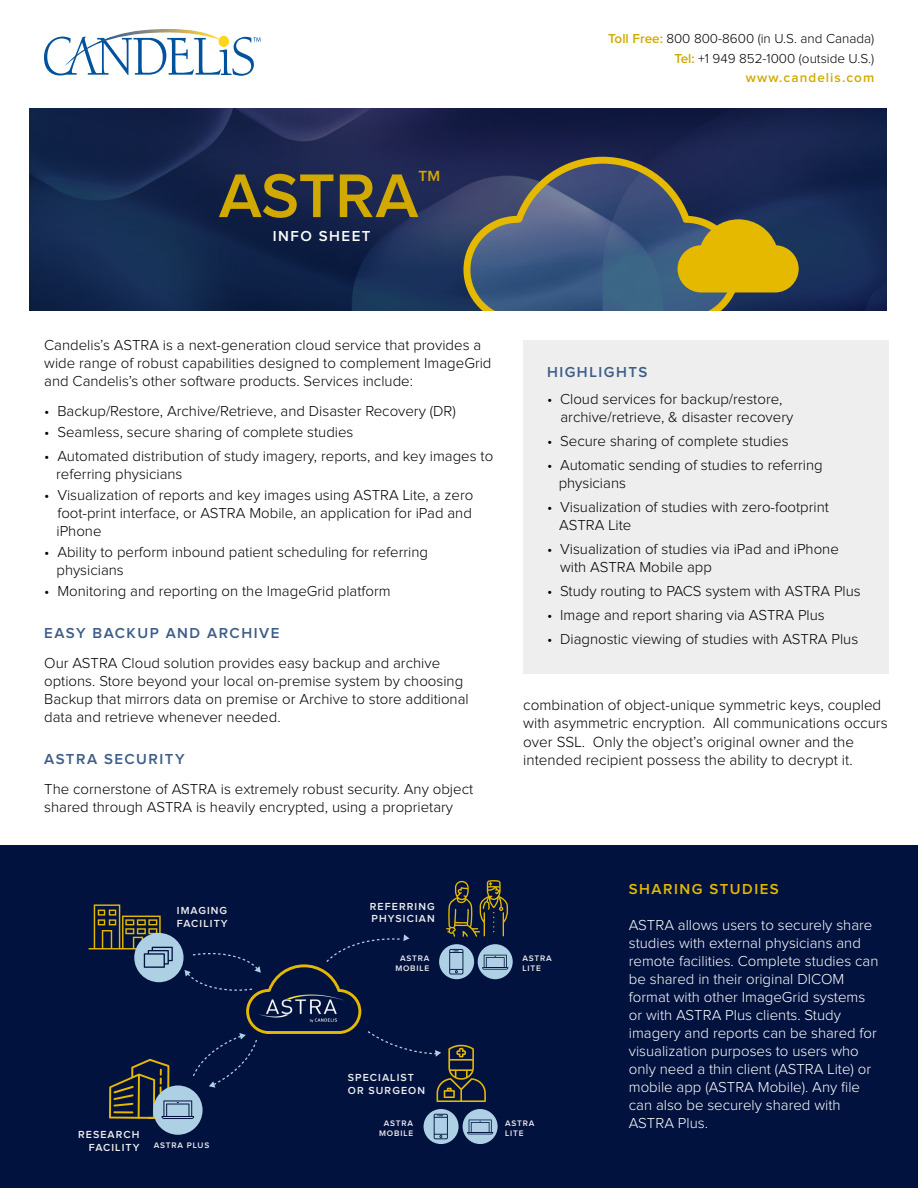
<style>
.page{position:relative;width:918px;height:1188px;background:#fff}
.page>*{position:absolute;margin:0;border:0;box-sizing:border-box;transform-origin:0 0}
.t1{font:600 63.9px "Proxima Nova";letter-spacing:-.005em;color:#d1a900}
.t2{font:600 15.3px "Proxima Nova";color:#d1a900}
.t3{font:300 15.15px/18.3px "Proxima Nova";color:#000}
.t4{font:300 15px/18px "Proxima Nova";color:#000}
.t5{font:300 15px/18px "Proxima Nova";color:#fff}
.t6{font:600 15px "Proxima Nova";letter-spacing:.1em;color:#3c5d88}
.t7{font:600 15px "Proxima Nova";letter-spacing:.1em;color:#e5b900}
.t8{font:600 15px "Proxima Nova";letter-spacing:.1em;color:#fff}
.t9{font:300 13.5px/19.2px "Proxima Nova";color:#000;text-align:right}
.t10{font:600 10.65px/12.8px "Proxima Nova";letter-spacing:.1em;color:#eee}
.t11{font:600 8.25px/9.9px "Proxima Nova";letter-spacing:.1em;color:#eee}
.s1{font-weight:600;color:#d1a900}
</style>
<div class="page">
<div style="left:523px;top:340px;width:366px;height:334px;background:#eee"></div>
<svg style="left:29px;top:109px;width:857px;height:201px;background:#16264e"></svg>
<svg style="left:463px;top:157px;width:336px;height:153px;background:#545d5e"></svg>
<div style="left:0;top:845px;width:918px;height:343px;background:#01123f"></div>
<svg style="left:478px;top:944px;width:35px;height:35px"></svg>
<svg style="left:424px;top:1109px;width:35px;height:35px"></svg>
<div style="left:463px;top:1109px;width:35px;height:35px;background:#aed0e5;border-radius:50%"></div>
<svg style="left:44px;top:29px;width:217px;height:47px"></svg>
<svg style="left:89px;top:880px;width:419px;height:259px"></svg>
<h1 class="t1" style="left:219px;top:167px;width:201px">ASTRA</h1>
<p class="t2" style="left:418px;top:169px;width:23px">TM</p>
<p class="t8" style="left:273px;top:229px;width:99px">INFO SHEET</p>
<p class="t9" style="left:608px;top:30px;width:268px"><span class="s1">Toll Free:</span> 800 800-8600 (in U.S. and Canada)<br><span class="s1">Tel:</span> +1 949 852-1000 (outside U.S.) <span class="s1">www.candelis.com</span></p>
<p class="t4" style="left:44px;top:337px;width:449px">Candelis’s ASTRA is a next-generation cloud service that provides a wide range of robust capabilities designed to complement ImageGrid and Candelis’s other software products. Services include:</p>
<p class="t4" style="left:44px;top:403px;width:413px">• Backup/Restore, Archive/Retrieve, and Disaster Recovery (DR)</p>
<p class="t4" style="left:44px;top:424px;width:311px">• Seamless, secure sharing of complete studies</p>
<p class="t4" style="left:56px;top:448px;width:439px;text-indent:-12px">• Automated distribution of study imagery, reports, and key images to referring physicians</p>
<p class="t4" style="left:57px;top:487px;width:418px;text-align:justify;text-indent:-12px">• Visualization of reports and key images using ASTRA Lite, a zero foot-print interface, or ASTRA Mobile, an application for iPad and iPhone</p>
<p class="t4" style="left:57px;top:544px;width:373px;text-indent:-12px">• Ability to perform inbound patient scheduling for referring physicians</p>
<p class="t4" style="left:44px;top:583px;width:348px">• Monitoring and reporting on the ImageGrid platform</p>
<p class="t6" style="left:44px;top:626px;width:237px">EASY BACKUP AND ARCHIVE</p>
<p class="t4" style="left:44px;top:655px;width:426px">Our ASTRA Cloud solution provides easy backup and archive options. Store beyond your local on-premise system by choosing Backup that mirrors data on premise or Archive to store additional data and retrieve whenever needed.</p>
<p class="t6" style="left:44px;top:752px;width:142px">ASTRA SECURITY</p>
<p class="t4" style="left:44px;top:781px;width:430px">The cornerstone of ASTRA is extremely robust security. Any object shared through ASTRA is heavily encrypted, using a proprietary</p>
<p class="t6" style="left:547px;top:365px;width:102px">HIGHLIGHTS</p>
<p class="t4" style="left:560px;top:390px;width:234px;text-indent:-13px">• Cloud services for backup/restore, archive/retrieve, &amp; disaster recovery</p>
<p class="t4" style="left:547px;top:432px;width:243px">• Secure sharing of complete studies</p>
<p class="t4" style="left:559px;top:456px;width:266px;text-indent:-12px">• Automatic sending of studies to referring physicians</p>
<p class="t4" style="left:559px;top:498px;width:271px;text-indent:-12px">• Visualization of studies with zero-footprint<br>ASTRA Lite</p>
<p class="t4" style="left:560px;top:540px;width:280px;text-indent:-13px">• Visualization of studies via iPad and iPhone with ASTRA Mobile app</p>
<p class="t4" style="left:547px;top:582px;width:315px">• Study routing to PACS system with ASTRA Plus</p>
<p class="t4" style="left:547px;top:606px;width:279px">• Image and report sharing via ASTRA Plus</p>
<p class="t4" style="left:547px;top:630px;width:313px">• Diagnostic viewing of studies with ASTRA Plus</p>
<p class="t3" style="left:523px;top:697px;width:366px">combination of object-unique symmetric keys, coupled with asymmetric encryption. All communications occurs over SSL. Only the object’s original owner and the intended recipient possess the ability to decrypt it.</p>
<p class="t10" style="left:177px;top:905px;width:52px">IMAGING<br>FACILITY</p>
<p class="t10" style="left:78px;top:1129px;width:63px;text-align:right">RESEARCH<br>FACILITY</p>
<p class="t11" style="left:154px;top:1141px;width:57px">ASTRA PLUS</p>
<p class="t10" style="left:370px;top:900px;width:66px">REFERRING<br>PHYSICIAN</p>
<p class="t11" style="left:395px;top:953px;width:36px;text-align:center">ASTRA<br>MOBILE</p>
<p class="t10" style="left:348px;top:1072px;width:79px">SPECIALIST<br>OR SURGEON</p>
<p class="t11" style="left:379px;top:1118px;width:36px;text-align:center">ASTRA<br>MOBILE</p>
<p class="t11" style="left:523px;top:953px;width:31px">ASTRA<br>LITE</p>
<p class="t11" style="left:505px;top:1118px;width:31px">ASTRA<br>LITE</p>
<p class="t7" style="left:629px;top:882px;width:151px">SHARING STUDIES</p>
<p class="t5" style="left:629px;top:917px;width:251px">ASTRA allows users to securely share studies with external physicians and remote facilities. Complete studies can be shared in their original DICOM format with other ImageGrid systems or with ASTRA Plus clients. Study imagery and reports can be shared for visualization purposes to users who only need a thin client (ASTRA Lite) or mobile app (ASTRA Mobile). Any file can also be securely shared with ASTRA Plus.</p>
</div>
